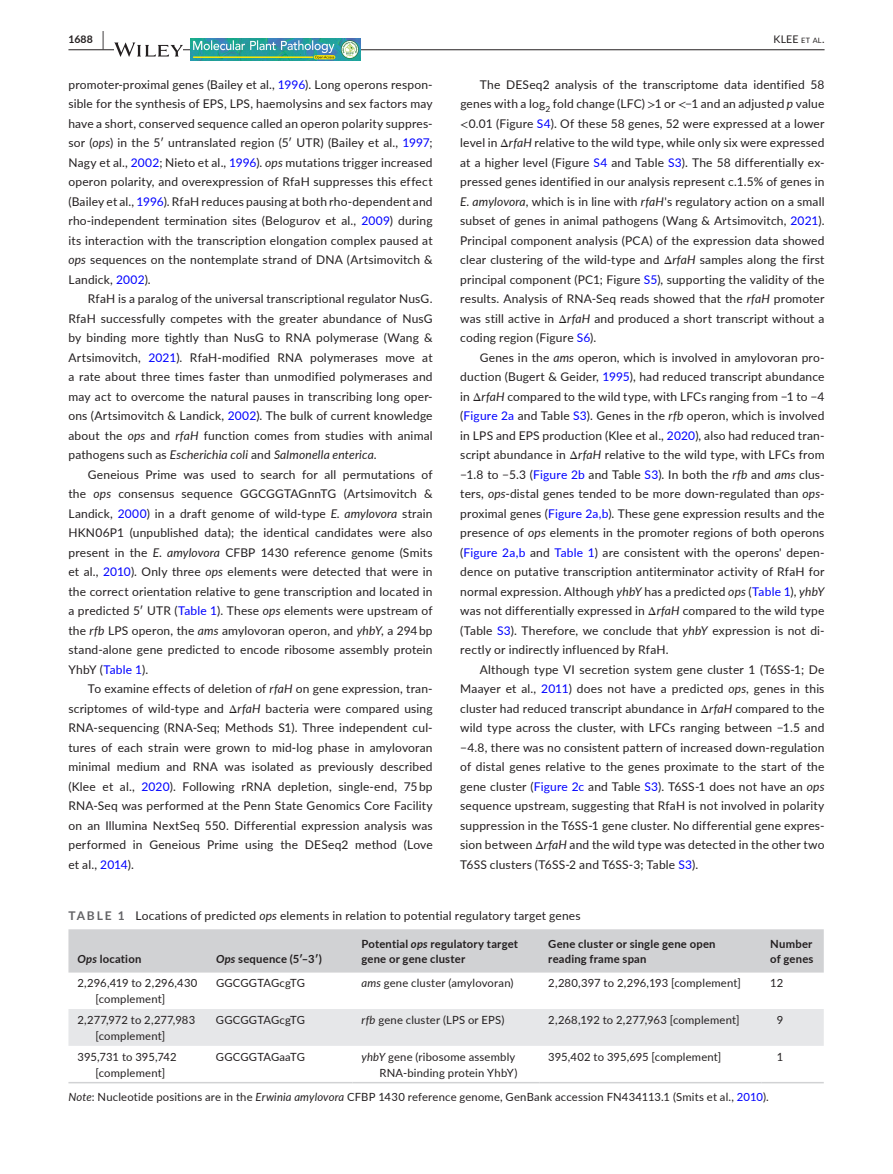
<style>
.page{position:relative;width:893px;height:1174px;background:#fff}
.page>*{position:absolute;margin:0;border:0;box-sizing:border-box;transform-origin:0 0}
.t1{font:12px/19.5px "Lato";letter-spacing:.015em;color:#231f20;text-align:justify}
.t2{font:11.25px/15.8px "Lato";letter-spacing:.015em;color:#231f20}
.t3{font:700 11.25px/15.8px "Lato";letter-spacing:.02em;color:#231f20}
.t4{font:10.5px "Lato";color:#231f20}
.t5{font:700 10.5px "Lato";color:#231f20}
.s1{font-size:19.5px}
.s2{font-size:7.35px}
.s3{color:#00f}
.s4{font-style:italic}
.s5{font-family:"STIX"}
.s6{font-weight:700;color:#636366}
</style>
<div class="page">
<hr style="left:68px;top:49px;width:756px;height:1px;background:#231f20">
<svg style="left:114px;top:42px;width:69px;height:15px"></svg>
<img style="left:191px;top:39px;width:170px;height:22px">
<div style="left:68px;top:929px;width:756px;height:43px;background:#d1d2d4"></div>
<div style="left:68px;top:1009px;width:756px;height:36px;background:#e6e7e9"></div>
<hr style="left:68px;top:1082px;width:139px;height:1px;background:#d1d2d4">
<hr style="left:207px;top:1082px;width:145px;height:1px;background:#d1d2d4">
<hr style="left:352px;top:1082px;width:187px;height:1px;background:#d1d2d4">
<hr style="left:539px;top:1082px;width:222px;height:1px;background:#d1d2d4">
<hr style="left:761px;top:1082px;width:63px;height:1px;background:#d1d2d4">
<p class="t5" style="left:68px;top:31px;width:37px">1688 <span class="s1">|</span></p>
<p class="t4" style="left:773px;top:31px;width:53px">KLEE <span class="s2">et al</span>.</p>
<p class="t1" style="left:68px;top:74px;width:366px">promoter-proximal genes (Bailey et al., <span class="s3">1996</span>). Long operons respon&shy;sible for the synthesis of EPS, LPS, haemolysins and sex factors may have a short, conserved sequence called an operon polarity suppres&shy;sor (<span class="s4">ops</span>) in the 5′ untranslated region (5′ UTR) (Bailey et al., <span class="s3">1997</span>; Nagy et al., <span class="s3">2002</span>; Nieto et al., <span class="s3">1996</span>). <span class="s4">ops</span> mutations trigger increased operon polarity, and overexpression of RfaH suppresses this effect (Bailey et al., <span class="s3">1996</span>). RfaH reduces pausing at both rho-dependent and rho-independent termination sites (Belogurov et al., <span class="s3">2009</span>) during its interaction with the transcription elongation complex paused at <span class="s4">ops</span> sequences on the nontemplate strand of DNA (Artsimovitch &amp; Landick, <span class="s3">2002</span>).</p>
<p class="t1" style="left:68px;top:288px;width:366px;text-indent:20px">RfaH is a paralog of the universal transcriptional regulator NusG.<br>RfaH successfully competes with the greater abundance of NusG by binding more tightly than NusG to RNA polymerase (Wang &amp; Artsimovitch, <span class="s3">2021</span>). RfaH-modified RNA polymerases move at a rate about three times faster than unmodified polymerases and may act to overcome the natural pauses in transcribing long oper&shy;ons (Artsimovitch &amp; Landick, <span class="s3">2002</span>). The bulk of current knowledge about the <span class="s4">ops</span> and <span class="s4">rfaH</span> function comes from studies with animal pathogens such as <span class="s4">Escherichia coli</span> and <span class="s4">Salmonella enterica</span>.</p>
<p class="t1" style="left:68px;top:464px;width:366px;text-indent:20px">Geneious Prime was used to search for all permutations of the <span class="s4">ops</span> consensus sequence GGCGGTAGnnTG (Artsimovitch &amp; Landick, <span class="s3">2000</span>) in a draft genome of wild-type <span class="s4">E. amylovora</span> strain HKN06P1 (unpublished data); the identical candidates were also present in the <span class="s4">E. amylovora</span> CFBP 1430 reference genome (Smits et al., <span class="s3">2010</span>). Only three <span class="s4">ops</span> elements were detected that were in the correct orientation relative to gene transcription and located in a predicted 5′ UTR (<span class="s3">Table 1</span>). These <span class="s4">ops</span> elements were upstream of the <span class="s4">rfb</span> LPS operon, the <span class="s4">ams</span> amylovoran operon, and <span class="s4">yhbY</span>, a 294 bp stand-alone gene predicted to encode ribosome assembly protein YhbY (<span class="s3">Table 1</span>).</p>
<p class="t1" style="left:68px;top:678px;width:366px;text-indent:20px">To examine effects of deletion of <span class="s4">rfaH</span> on gene expression, tran&shy;scriptomes of wild-type and <span class="s5">Δ</span><span class="s4">rfaH</span> bacteria were compared using RNA-sequencing (RNA-Seq; Methods S1). Three independent cul&shy;tures of each strain were grown to mid-log phase in amylovoran minimal medium and RNA was isolated as previously described (Klee et al., <span class="s3">2020</span>). Following rRNA depletion, single-end, 75 bp RNA-Seq was performed at the Penn State Genomics Core Facility on an Illumina NextSeq 550. Differential expression analysis was performed in Geneious Prime using the DESeq2 method (Love et al., <span class="s3">2014</span>).</p>
<p class="t1" style="left:460px;top:74px;width:366px;text-indent:20px">The DESeq2 analysis of the transcriptome data identified 58 genes with a log<sub>2</sub> fold change (LFC) <span class="s5">&gt;</span>1 or <span class="s5">&lt;</span>−1 and an adjusted <span class="s4">p</span> value <span class="s5">&lt;</span>0.01 (Figure <span class="s3">S4</span>). Of these 58 genes, 52 were expressed at a lower level in <span class="s5">Δ</span><span class="s4">rfaH</span> relative to the wild type, while only six were expressed at a higher level (Figure <span class="s3">S4</span> and Table <span class="s3">S3</span>). The 58 differentially ex&shy;pressed genes identified in our analysis represent c.1.5% of genes in <span class="s4">E. amylovora</span>, which is in line with <span class="s4">rfaH</span>'s regulatory action on a small subset of genes in animal pathogens (Wang &amp; Artsimovitch, <span class="s3">2021</span>).<br>Principal component analysis (PCA) of the expression data showed clear clustering of the wild-type and <span class="s5">Δ</span><span class="s4">rfaH</span> samples along the first principal component (PC1; Figure <span class="s3">S5</span>), supporting the validity of the results. Analysis of RNA-Seq reads showed that the <span class="s4">rfaH</span> promoter was still active in <span class="s5">Δ</span><span class="s4">rfaH</span> and produced a short transcript without a coding region (Figure <span class="s3">S6</span>).</p>
<p class="t1" style="left:460px;top:347px;width:366px;text-indent:20px">Genes in the <span class="s4">ams</span> operon, which is involved in amylovoran pro&shy;duction (Bugert &amp; Geider, <span class="s3">1995</span>), had reduced transcript abundance in <span class="s5">Δ</span><span class="s4">rfaH</span> compared to the wild type, with LFCs ranging from −1 to −4 (<span class="s3">Figure 2a</span> and Table <span class="s3">S3</span>). Genes in the <span class="s4">rfb</span> operon, which is involved in LPS and EPS production (Klee et al., <span class="s3">2020</span>), also had reduced tran&shy;script abundance in <span class="s5">Δ</span><span class="s4">rfaH</span> relative to the wild type, with LFCs from −1.8 to −5.3 (<span class="s3">Figure 2b</span> and Table <span class="s3">S3</span>). In both the <span class="s4">rfb</span> and <span class="s4">ams</span> clus&shy;ters, <span class="s4">ops</span>-distal genes tended to be more down-regulated than <span class="s4">ops&shy;</span>proximal genes (<span class="s3">Figure 2a,b</span>). These gene expression results and the presence of <span class="s4">ops</span> elements in the promoter regions of both operons (<span class="s3">Figure 2a,b</span> and <span class="s3">Table 1</span>) are consistent with the operons' depen&shy;dence on putative transcription antiterminator activity of RfaH for normal expression. Although <span class="s4">yhbY</span> has a predicted <span class="s4">ops</span> (<span class="s3">Table 1</span>), <span class="s4">yhbY </span>was not differentially expressed in <span class="s5">Δ</span><span class="s4">rfaH</span> compared to the wild type (Table <span class="s3">S3</span>). Therefore, we conclude that <span class="s4">yhbY</span> expression is not di&shy;rectly or indirectly influenced by RfaH.</p>
<p class="t1" style="left:460px;top:659px;width:366px;text-indent:20px">Although type VI secretion system gene cluster 1 (T6SS-1; De Maayer et al., <span class="s3">2011</span>) does not have a predicted <span class="s4">ops</span>, genes in this cluster had reduced transcript abundance in <span class="s5">Δ</span><span class="s4">rfaH</span> compared to the wild type across the cluster, with LFCs ranging between −1.5 and −4.8, there was no consistent pattern of increased down-regulation of distal genes relative to the genes proximate to the start of the gene cluster (<span class="s3">Figure 2c</span> and Table <span class="s3">S3</span>). T6SS-1 does not have an <span class="s4">ops </span>sequence upstream, suggesting that RfaH is not involved in polarity suppression in the T6SS-1 gene cluster. No differential gene expres&shy;sion between <span class="s5">Δ</span><span class="s4">rfaH</span> and the wild type was detected in the other two T6SS clusters (T6SS-2 and T6SS-3; Table <span class="s3">S3</span>).</p>
<p class="t1" style="left:68px;top:905px;width:514px"><span class="s6">TABLE 1</span> Locations of predicted <span class="s4">ops</span> elements in relation to potential regulatory target genes</p>
<p class="t3" style="left:77px;top:951px;width:65px"><span class="s4">Ops</span> location</p>
<p class="t3" style="left:216px;top:951px;width:107px"><span class="s4">Ops</span> sequence (5′–3′)</p>
<p class="t3" style="left:361px;top:935px;width:158px">Potential <span class="s4">ops</span> regulatory target gene or gene cluster</p>
<p class="t3" style="left:548px;top:935px;width:169px">Gene cluster or single gene open reading frame span</p>
<p class="t3" style="left:770px;top:935px;width:45px">Number of genes</p>
<p class="t2" style="left:95px;top:974px;width:104px;text-indent:-18px">2,296,419 to 2,296,430 [complement]</p>
<p class="t2" style="left:216px;top:974px;width:90px">GGCGGTAGcgTG</p>
<p class="t2" style="left:361px;top:974px;width:154px"><span class="s4">ams</span> gene cluster (amylovoran)</p>
<p class="t2" style="left:548px;top:974px;width:194px">2,280,397 to 2,296,193 [complement]</p>
<p class="t2" style="left:770px;top:974px;width:15px">12</p>
<p class="t2" style="left:95px;top:1011px;width:101px;text-indent:-18px">2,277,972 to 2,277,983 [complement]</p>
<p class="t2" style="left:216px;top:1011px;width:90px">GGCGGTAGcgTG</p>
<p class="t2" style="left:361px;top:1011px;width:144px"><span class="s4">rfb</span> gene cluster (LPS or EPS)</p>
<p class="t2" style="left:548px;top:1011px;width:193px">2,268,192 to 2,277,963 [complement]</p>
<p class="t2" style="left:777px;top:1011px;width:8px">9</p>
<p class="t2" style="left:77px;top:1048px;width:101px;text-align:center">395,731 to 395,742 [complement]</p>
<p class="t2" style="left:216px;top:1048px;width:91px">GGCGGTAGaaTG</p>
<p class="t2" style="left:361px;top:1048px;width:157px;text-align:right"><span class="s4">yhbY</span> gene (ribosome assembly<br>RNA-binding protein YhbY)</p>
<p class="t2" style="left:548px;top:1048px;width:175px">395,402 to 395,695 [complement]</p>
<p class="t2" style="left:777px;top:1048px;width:8px">1</p>
<p class="t2" style="left:68px;top:1089px;width:702px"><span class="s4">Note</span>: Nucleotide positions are in the <span class="s4">Erwinia amylovora</span> CFBP 1430 reference genome, GenBank accession FN434113.1 (Smits et al., <span class="s3">2010</span>).</p>
</div>
